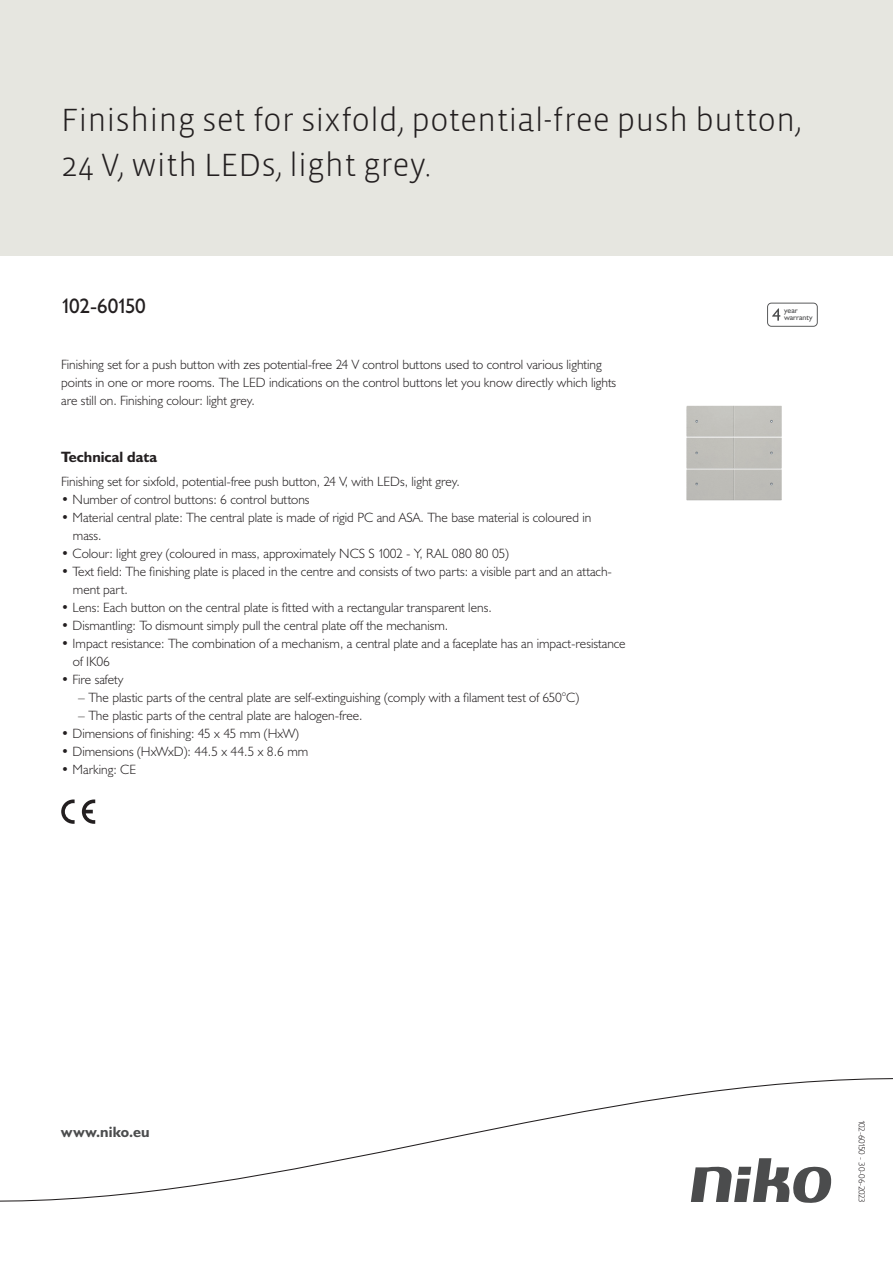
<style>
.page{position:relative;width:893px;height:1263px;background:#fff}
.page>*{position:absolute;margin:0;border:0;box-sizing:border-box;transform-origin:0 0}
.Title_datasheets{font:300 33px/45px "Vista Sans";color:#231f20}
.Article_number{font:21px "Humanist 521 BT";letter-spacing:-.03em;color:#231f20}
.Titles_parts{font:700 15px "Humanist 521 BT";color:#231f20}
.titel_afbeelding{font:700 15px "Humanist 521 BT";letter-spacing:.005em;color:#4b4c4d}
.USP_Bullets{font:300 13.5px/18px "Humanist 521 BT";color:#231f20}
.Platte_tekst_CAB{font:300 13.5px/18px "Humanist 521 BT";color:#231f20}
.USP_Bullets_level_2{font:300 13.5px "Humanist 521 BT";color:#231f20}
.Revision{font:300 9px "Humanist 521 BT";letter-spacing:-.04em;color:#231f20}
.t1{font:7.8px/7.8px "Humanist 521 BT";color:#4b4c4d}
</style>
<div class="page">
<div style="left:0;top:0;width:893px;height:255px;background:#e6e6e0"></div>
<svg style="left:82px;top:799px;width:13px;height:25px"></svg>
<svg style="left:61px;top:799px;width:14px;height:25px"></svg>
<svg style="left:767px;top:303px;width:51px;height:24px"></svg>
<svg style="left:0;top:1078px;width:893px;height:125px"></svg>
<img style="left:686px;top:405px;width:96px;height:96px">
<p class="Title_datasheets" style="left:61px;top:98px;width:742px">Finishing set for sixfold, potential-free push button,<br>24 V, with LEDs, light grey.</p>
<p class="Article_number" style="left:61px;top:293px;width:86px">102-60150</p>
<p class="Platte_tekst_CAB" style="left:61px;top:355px;width:557px">Finishing set for a push button with zes potential-free 24 V control buttons used to control various lighting points in one or more rooms. The LED indications on the control buttons let you know directly which lights are still on. Finishing colour: light grey.</p>
<p class="Titles_parts" style="left:61px;top:447px;width:98px">Technical data</p>
<p class="Platte_tekst_CAB" style="left:61px;top:472px;width:400px">Finishing set for sixfold, potential-free push button, 24 V, with LEDs, light grey.</p>
<p class="USP_Bullets" style="left:61px;top:490px;width:250px">• Number of control buttons: 6 control buttons</p>
<p class="USP_Bullets" style="left:73px;top:508px;width:520px;text-indent:-12px">• Material central plate: The central plate is made of rigid PC and ASA. The base material is coloured in mass.</p>
<p class="USP_Bullets" style="left:61px;top:544px;width:449px">• Colour: light grey (coloured in mass, approximately NCS S 1002 - Y, RAL 080 80 05)</p>
<p class="USP_Bullets" style="left:73px;top:562px;width:541px;text-indent:-12px">• Text field: The finishing plate is placed in the centre and consists of two parts: a visible part and an attach&shy;ment part.</p>
<p class="USP_Bullets" style="left:61px;top:598px;width:432px">• Lens: Each button on the central plate is fitted with a rectangular transparent lens.</p>
<p class="USP_Bullets" style="left:61px;top:616px;width:389px">• Dismantling: To dismount simply pull the central plate off the mechanism.</p>
<p class="USP_Bullets" style="left:73px;top:634px;width:554px;text-indent:-12px">• Impact resistance: The combination of a mechanism, a central plate and a faceplate has an impact-resistance of IK06</p>
<p class="USP_Bullets" style="left:61px;top:670px;width:64px">• Fire safety</p>
<p class="USP_Bullets_level_2" style="left:78px;top:689px;width:502px">– The plastic parts of the central plate are self-extinguishing (comply with a filament test of 650°C)</p>
<p class="USP_Bullets_level_2" style="left:78px;top:707px;width:286px">– The plastic parts of the central plate are halogen-free.</p>
<p class="USP_Bullets" style="left:61px;top:724px;width:239px">• Dimensions of finishing: 45 x 45 mm (HxW)</p>
<p class="USP_Bullets" style="left:61px;top:742px;width:249px">• Dimensions (HxWxD): 44.5 x 44.5 x 8.6 mm</p>
<p class="USP_Bullets" style="left:61px;top:760px;width:76px">• Marking: CE</p>
<p class="t1" style="left:784px;top:306px;width:30px">year warranty</p>
<p class="titel_afbeelding" style="left:61px;top:1122px;width:90px">www.niko.eu</p>
<p class="Revision" style="left:868px;top:1120px;width:84px;rotate:90deg">102-60150 - 30-06-2023</p>
</div>
